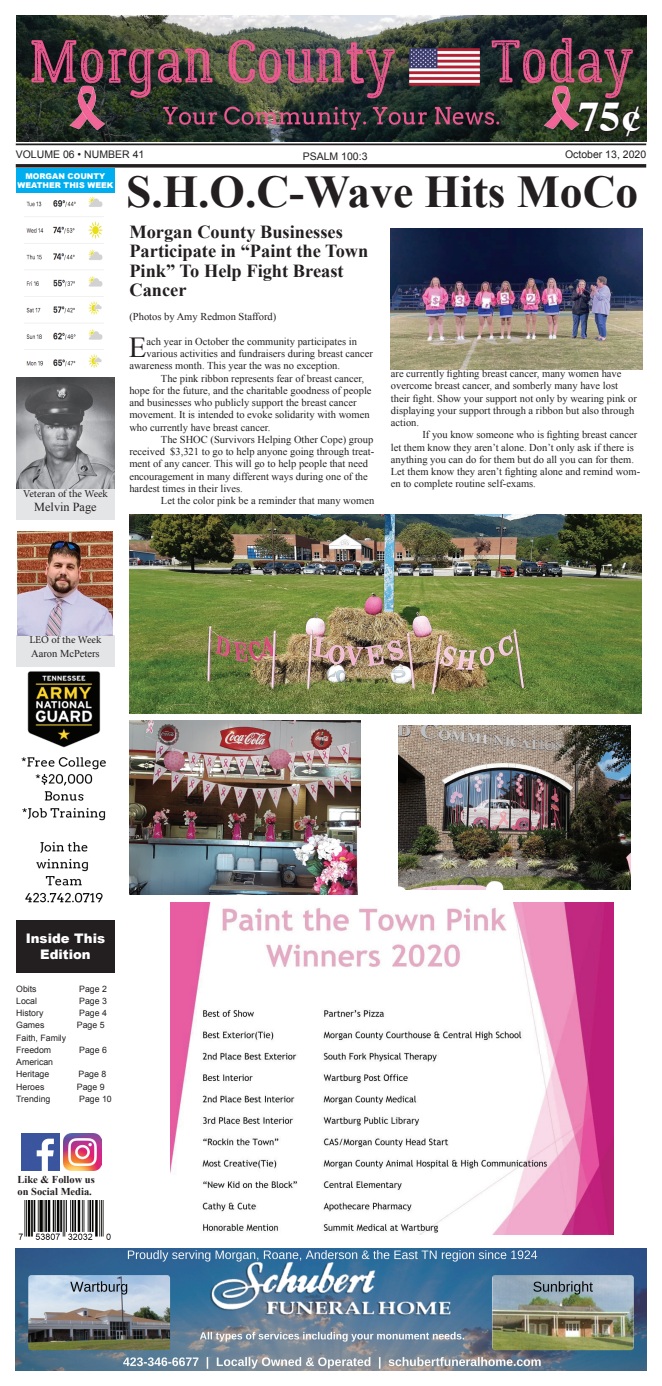
<style>
.page{position:relative;width:662px;height:1386px;background:#fff}
.page>*{position:absolute;margin:0;border:0;box-sizing:border-box;transform-origin:0 0}
.t1{font:700 45.5px "Times New Roman";color:#231f20}
.t2{font:700 42.26px "Times";color:#fff}
.t3{font:28.96px "Times New Roman";color:#231f20}
.t4{font:700 18.38px/19.2px "Times New Roman";color:#231f20}
.t5{font:900 13.21px/15.8px "Arial";color:#fff;text-align:center}
.t6{font:12.25px "Times New Roman";color:#231f20}
.t7{font:10.5px/12.2px "Times New Roman";color:#231f20}
.t8{font:10.5px "Arial";color:#231f20}
.t9{font:10.5px "Minion Pro";letter-spacing:-.005em;color:#231f20}
.t10{font:700 10.5px/12.6px "Times New Roman";color:#231f20}
.t11{font:8.75px/12.2px "Arial";color:#231f20}
.t12{font:900 7.96px/9.5px "Arial";color:#fff;text-align:center}
</style>
<div class="page">
<hr style="left:16px;top:144px;width:630px;height:1px;background:#231f20">
<svg style="left:16px;top:164px;width:630px;height:4px;background:#3e3a3b"></svg>
<img style="left:16px;top:16px;width:630px;height:126px">
<svg style="left:576px;top:101px;width:66px;height:38px;background:#242d1d"></svg>
<img style="left:16px;top:1249px;width:630px;height:121px">
<div style="left:16px;top:168px;width:99px;height:25px;background:#00aeef"></div>
<div style="left:16px;top:920px;width:99px;height:52px;background:#231f20"></div>
<img style="left:21px;top:671px;width:85px;height:232px">
<img style="left:18px;top:1201px;width:92px;height:39px">
<img style="left:24px;top:196px;width:79px;height:172px">
<img style="left:16px;top:378px;width:99px;height:112px">
<div style="left:16px;top:490px;width:99px;height:30px;background:#e4e5e7"></div>
<img style="left:22px;top:1133px;width:37px;height:38px">
<img style="left:64px;top:1133px;width:37px;height:38px">
<div style="left:16px;top:635px;width:99px;height:31px;background:#e4e5e7"></div>
<img style="left:18px;top:532px;width:94px;height:103px">
<img style="left:129px;top:514px;width:512px;height:200px">
<img style="left:129px;top:721px;width:232px;height:174px">
<img style="left:399px;top:725px;width:231px;height:164px">
<img style="left:390px;top:229px;width:252px;height:141px">
<img style="left:171px;top:902px;width:442px;height:332px">
<h2 class="t2" style="left:578px;top:77px;width:65px">75¢</h2>
<p class="t8" style="left:16px;top:148px;width:130px">VOLUME 06 • NUMBER 41</p>
<p class="t8" style="left:565px;top:148px;width:83px">October 13, 2020</p>
<p class="t12" style="left:17px;top:171px;width:97px">MORGAN COUNTY<br>WEATHER THIS WEEK</p>
<p class="t8" style="left:302px;top:149px;width:66px">PSALM 100:3</p>
<h1 class="t1" style="left:126px;top:161px;width:513px">S.H.O.C-Wave Hits MoCo</h1>
<h3 class="t4" style="left:129px;top:222px;width:240px">Morgan County Businesses<br>Participate in “Paint the Town<br>Pink” To Help Fight Breast<br>Cancer</h3>
<p class="t7" style="left:129px;top:311px;width:148px">(Photos by Amy Redmon Stafford)</p>
<h3 class="t3" style="left:129px;top:328px;width:19px">E</h3>
<p class="t7" style="left:146px;top:335px;width:212px">ach year in October the community participates in</p>
<p class="t7" style="left:146px;top:347px;width:228px">various activities and fundraisers during breast cancer</p>
<p class="t7" style="left:129px;top:360px;width:212px">awareness month. This year the was no exception.</p>
<p class="t7" style="left:161px;top:372px;width:205px">The pink ribbon represents fear of breast cancer,</p>
<p class="t7" style="left:129px;top:384px;width:244px">hope for the future, and the charitable goodness of people</p>
<p class="t7" style="left:129px;top:396px;width:229px">and businesses who publicly support the breast cancer</p>
<p class="t7" style="left:129px;top:409px;width:242px">movement. It is intended to evoke solidarity with women</p>
<p class="t7" style="left:129px;top:421px;width:142px">who currently have breast cancer.</p>
<p class="t7" style="left:161px;top:433px;width:214px">The SHOC (Survivors Helping Other Cope) group</p>
<p class="t7" style="left:129px;top:445px;width:246px">received $3,321 to go to help anyone going through treat-</p>
<p class="t7" style="left:129px;top:458px;width:240px">ment of any cancer. This will go to help people that need</p>
<p class="t7" style="left:129px;top:470px;width:240px">encouragement in many different ways during one of the</p>
<p class="t7" style="left:129px;top:482px;width:115px">hardest times in their lives.</p>
<p class="t7" style="left:161px;top:494px;width:215px">Let the color pink be a reminder that many women</p>
<p class="t7" style="left:391px;top:367px;width:247px">are currently fighting breast cancer, many women have overcome breast cancer, and somberly many have lost their fight. Show your support not only by wearing pink or displaying your support through a ribbon but also through action.</p>
<p class="t7" style="left:391px;top:429px;width:251px;text-indent:32px">If you know someone who is fighting breast cancer let them know they aren’t alone. Don’t only ask if there is anything you can do for them but do all you can for them.<br>Let them know they aren’t fighting alone and remind wom&shy;en to complete routine self-exams.</p>
<p class="t9" style="left:23px;top:487px;width:86px">Veteran of the Week</p>
<p class="t6" style="left:34px;top:499px;width:64px">Melvin Page</p>
<p class="t9" style="left:30px;top:632px;width:73px">LEO of the Week</p>
<p class="t7" style="left:31px;top:647px;width:70px">Aaron McPeters</p>
<p class="t5" style="left:26px;top:930px;width:81px">Inside This<br>Edition</p>
<p class="t11" style="left:16px;top:983px;width:22px">Obits</p>
<p class="t11" style="left:79px;top:983px;width:29px">Page 2</p>
<p class="t11" style="left:16px;top:995px;width:22px">Local</p>
<p class="t11" style="left:79px;top:995px;width:29px">Page 3</p>
<p class="t11" style="left:16px;top:1007px;width:29px">History</p>
<p class="t11" style="left:79px;top:1007px;width:29px">Page 4</p>
<p class="t11" style="left:16px;top:1019px;width:30px">Games</p>
<p class="t11" style="left:77px;top:1019px;width:29px">Page 5</p>
<p class="t11" style="left:16px;top:1032px;width:52px">Faith, Family<br>Freedom</p>
<p class="t11" style="left:79px;top:1044px;width:29px">Page 6</p>
<p class="t11" style="left:16px;top:1056px;width:38px">American<br>Heritage</p>
<p class="t11" style="left:78px;top:1068px;width:29px">Page 8</p>
<p class="t11" style="left:16px;top:1081px;width:30px">Heroes</p>
<p class="t11" style="left:77px;top:1081px;width:29px">Page 9</p>
<p class="t11" style="left:16px;top:1093px;width:36px">Trending</p>
<p class="t11" style="left:79px;top:1093px;width:34px">Page 10</p>
<p class="t10" style="left:18px;top:1173px;width:79px">Like &amp; Follow us on Social Media.</p>
</div>
